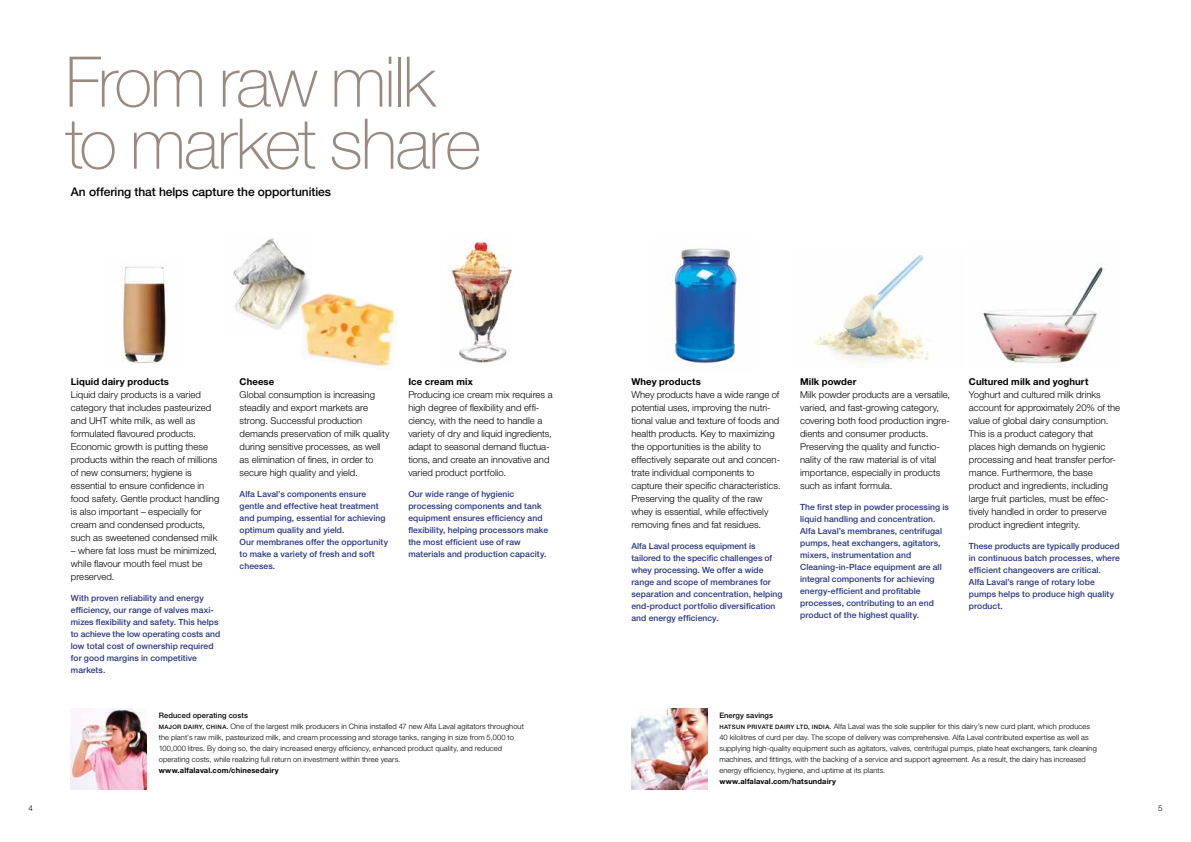
<style>
.page{position:relative;width:1191px;height:842px;background:#fff}
.page>*{position:absolute;margin:0;border:0;box-sizing:border-box;transform-origin:0 0}
.t1{font:100 70px/62px "Helvetica Neue LT Std";letter-spacing:-.035em;color:#9a897e}
.t2{font:500 12px "Helvetica Neue LT Std";letter-spacing:-.005em;color:#000}
.t3{font:300 9.5px/13px "Helvetica Neue LT Std";letter-spacing:.005em;color:#000}
.t4{font:700 9.5px "Helvetica Neue LT Std";letter-spacing:.01em;color:#000}
.t5{font:500 8.5px/12px "Helvetica Neue LT Std";letter-spacing:.01em;color:#283583}
.t6{font:300 8px "Helvetica Neue LT Std";color:#000}
.t7{font:300 7.5px/11px "Helvetica Neue LT Std";letter-spacing:.01em;color:#000}
.t8{font:700 7.5px "Helvetica Neue LT Std";letter-spacing:.02em;color:#000}
.s1{font-weight:500}
.s2{font-weight:500;font-size:6px}
</style>
<div class="page">
<img style="left:233px;top:238px;width:76px;height:92px">
<img style="left:667px;top:248px;width:74px;height:116px">
<img style="left:299px;top:292px;width:99px;height:77px">
<img style="left:813px;top:255px;width:117px;height:108px">
<img style="left:448px;top:241px;width:64px;height:123px">
<img style="left:71px;top:709px;width:76px;height:80px">
<img style="left:631px;top:709px;width:76px;height:80px">
<img style="left:121px;top:265px;width:45px;height:98px">
<img style="left:983px;top:266px;width:120px;height:100px">
<h1 class="t1" style="left:65px;top:51px;width:418px">From raw milk to market share</h1>
<p class="t2" style="left:71px;top:184px;width:262px">An offering that helps capture the opportunities</p>
<p class="t4" style="left:71px;top:375px;width:100px">Liquid dairy products</p>
<p class="t3" style="left:71px;top:388px;width:150px">Liquid dairy products is a varied category that includes pasteurized and UHT white milk, as well as formulated flavoured products.<br>Economic growth is putting these products within the reach of millions of new consumers; hygiene is essential to ensure confidence in food safety. Gentle product handling is also important – especially for cream and condensed products, such as sweetened condensed milk</p>
<p class="t3" style="left:71px;top:544px;width:148px">– where fat loss must be minimized, while flavour mouth feel must be preserved.</p>
<p class="t5" style="left:71px;top:591px;width:151px">With proven reliability and energy efficiency, our range of valves maxi&shy;mizes flexibility and safety. This helps to achieve the low operating costs and low total cost of ownership required for good margins in competitive markets.</p>
<p class="t4" style="left:240px;top:375px;width:36px">Cheese</p>
<p class="t3" style="left:240px;top:388px;width:151px">Global consumption is increasing steadily and export markets are strong. Successful production demands preservation of milk quality during sensitive processes, as well as elimination of fines, in order to secure high quality and yield.</p>
<p class="t5" style="left:240px;top:487px;width:150px">Alfa Laval’s components ensure gentle and effective heat treatment and pumping, essential for achieving optimum quality and yield.<br>Our membranes offer the opportunity to make a variety of fresh and soft cheeses.</p>
<p class="t4" style="left:408px;top:375px;width:66px">Ice cream mix</p>
<p class="t3" style="left:408px;top:388px;width:146px">Producing ice cream mix requires a high degree of flexibility and effi&shy;ciency, with the need to handle a variety of dry and liquid ingredients, adapt to seasonal demand fluctua&shy;tions, and create an innovative and varied product portfolio.</p>
<p class="t5" style="left:408px;top:487px;width:141px">Our wide range of hygienic processing components and tank equipment ensures efficiency and flexibility, helping processors make the most efficient use of raw materials and production capacity.</p>
<p class="t7" style="left:159px;top:710px;width:367px"><span class="s1">Reduced operating costs<br></span><span class="s2">MAJOR DAIRY, CHINA.</span> One of the largest milk producers in China installed 47 new Alfa Laval agitators throughout the plant’s raw milk, pasteurized milk, and cream processing and storage tanks, ranging in size from 5,000 to 100,000 litres. By doing so, the dairy increased energy efficiency, enhanced product quality, and reduced operating costs, while realizing full return on investment within three years.</p>
<p class="t8" style="left:159px;top:766px;width:121px">www.alfalaval.com/chinesedairy</p>
<p class="t4" style="left:631px;top:375px;width:71px">Whey products</p>
<p class="t3" style="left:631px;top:388px;width:151px">Whey products have a wide range of potential uses, improving the nutri&shy;tional value and texture of foods and health products. Key to maximizing the opportunities is the ability to effectively separate out and concen&shy;trate individual components to capture their specific characteristics.<br>Preserving the quality of the raw whey is essential, while effectively removing fines and fat residues.</p>
<p class="t5" style="left:631px;top:539px;width:153px">Alfa Laval process equipment is tailored to the specific challenges of whey processing. We offer a wide range and scope of membranes for separation and concentration, helping end-product portfolio diversification and energy efficiency.</p>
<p class="t4" style="left:800px;top:375px;width:58px">Milk powder</p>
<p class="t3" style="left:800px;top:388px;width:152px">Milk powder products are a versatile, varied, and fast-growing category, covering both food production ingre&shy;dients and consumer products.<br>Preserving the quality and functio&shy;nality of the raw material is of vital importance, especially in products such as infant formula.</p>
<p class="t5" style="left:800px;top:500px;width:150px">The first step in powder processing is liquid handling and concentration.<br>Alfa Laval’s membranes, centrifugal pumps, heat exchangers, agitators, mixers, instrumentation and Cleaning-in-Place equipment are all integral components for achieving energy-efficient and profitable processes, contributing to an end product of the highest quality.</p>
<p class="t4" style="left:969px;top:375px;width:121px">Cultured milk and yoghurt</p>
<p class="t3" style="left:969px;top:388px;width:153px">Yoghurt and cultured milk drinks account for approximately 20% of the value of global dairy consumption.<br>This is a product category that places high demands on hygienic processing and heat transfer perfor&shy;mance. Furthermore, the base product and ingredients, including large fruit particles, must be effec&shy;tively handled in order to preserve product ingredient integrity.</p>
<p class="t5" style="left:969px;top:539px;width:153px">These products are typically produced in continuous batch processes, where efficient changeovers are critical.<br>Alfa Laval’s range of rotary lobe pumps helps to produce high quality product.</p>
<p class="t7" style="left:719px;top:710px;width:379px"><span class="s1">Energy savings<br></span><span class="s2">HATSUN PRIVATE DAIRY LTD, INDIA.</span> Alfa Laval was the sole supplier for this dairy’s new curd plant, which produces 40 kilolitres of curd per day. The scope of delivery was comprehensive. Alfa Laval contributed expertise as well as supplying high-quality equipment such as agitators, valves, centrifugal pumps, plate heat exchangers, tank cleaning machines, and fittings, with the backing of a service and support agreement. As a result, the dairy has increased energy efficiency, hygiene, and uptime at its plants.</p>
<p class="t8" style="left:719px;top:777px;width:118px">www.alfalaval.com/hatsundairy</p>
<p class="t6" style="left:28px;top:803px;width:6px">4</p>
<p class="t6" style="left:1158px;top:803px;width:6px">5</p>
</div>
